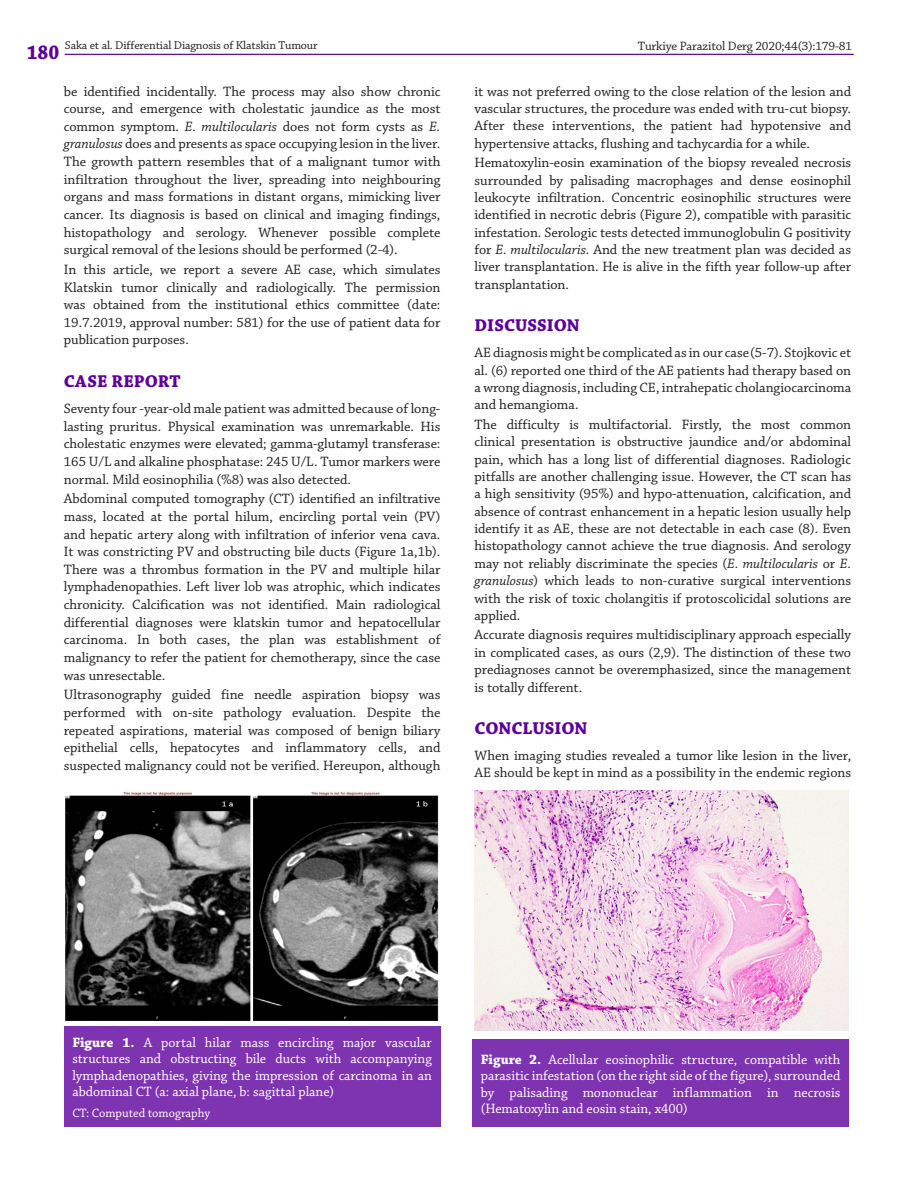
<style>
.page{position:relative;width:915px;height:1191px;background:#fff}
.page>*{position:absolute;margin:0;border:0;box-sizing:border-box;transform-origin:0 0}
.t1{font:700 21px "Chaparral Pro";color:#5e009e;scale:.92 1}
.ARA_BASLIK{font:700 18px "Chaparral Pro";color:#5e009e}
.YAZI{font:14.25px/17.5px "Chaparral Pro";letter-spacing:-.005em;color:#231f20;text-align:justify}
.RESIM-ALTI{font:14.25px/16.5px "Chaparral Pro";color:#fff;text-align:justify}
.t2{font:12.75px "Chaparral Pro";letter-spacing:-.01em;color:#231f20}
.RESIM-ALTI-2{font:12.75px "Chaparral Pro";letter-spacing:-.005em;color:#fff}
.t3{font:12px "Chaparral Pro";letter-spacing:-.01em;color:#231f20}
.s1{font-style:italic}
.s2{font-weight:700}
</style>
<div class="page">
<hr style="left:65px;top:54px;width:788px;height:1px;background:#5e009e">
<div style="left:64px;top:1026px;width:376px;height:101px;background:#7e33b1"></div>
<img style="left:66px;top:792px;width:373px;height:228px">
<div style="left:472px;top:1039px;width:376px;height:88px;background:#7e33b1"></div>
<img style="left:474px;top:790px;width:374px;height:240px">
<p class="t3" style="left:65px;top:39px;width:254px">Saka et al. Differential Diagnosis of Klatskin Tumour</p>
<p class="t2" style="left:637px;top:39px;width:216px">Turkiye Parazitol Derg 2020;44(3):179-81</p>
<h1 class="t1" style="left:27px;top:40px;width:37px">180</h1>
<p class="YAZI" style="left:64px;top:83px;width:378px">be identified incidentally. The process may also show chronic course, and emergence with cholestatic jaundice as the most common symptom. <span class="s1">E. multilocularis</span> does not form cysts as <span class="s1">E. granulosus</span> does and presents as space occupying lesion in the liver.<br>The growth pattern resembles that of a malignant tumor with infiltration throughout the liver, spreading into neighbouring organs and mass formations in distant organs, mimicking liver cancer. Its diagnosis is based on clinical and imaging findings, histopathology and serology. Whenever possible complete surgical removal of the lesions should be performed (2-4).</p>
<p class="YAZI" style="left:64px;top:261px;width:378px">In this article, we report a severe AE case, which simulates Klatskin tumor clinically and radiologically. The permission was obtained from the institutional ethics committee (date:<br>19.7.2019, approval number: 581) for the use of patient data for publication purposes.</p>
<p class="ARA_BASLIK" style="left:64px;top:371px;width:118px">CASE REPORT</p>
<p class="YAZI" style="left:64px;top:400px;width:378px">Seventy four -year-old male patient was admitted because of long&shy;lasting pruritus. Physical examination was unremarkable. His cholestatic enzymes were elevated; gamma-glutamyl transferase:<br>165 U/L and alkaline phosphatase: 245 U/L. Tumor markers were normal. Mild eosinophilia (%8) was also detected.</p>
<p class="YAZI" style="left:64px;top:490px;width:378px">Abdominal computed tomography (CT) identified an infiltrative mass, located at the portal hilum, encircling portal vein (PV) and hepatic artery along with infiltration of inferior vena cava.<br>It was constricting PV and obstructing bile ducts (Figure 1a,1b).<br>There was a thrombus formation in the PV and multiple hilar lymphadenopathies. Left liver lob was atrophic, which indicates chronicity. Calcification was not identified. Main radiological differential diagnoses were klatskin tumor and hepatocellular carcinoma. In both cases, the plan was establishment of malignancy to refer the patient for chemotherapy, since the case was unresectable.</p>
<p class="YAZI" style="left:64px;top:686px;width:378px">Ultrasonography guided fine needle aspiration biopsy was performed with on-site pathology evaluation. Despite the repeated aspirations, material was composed of benign biliary epithelial cells, hepatocytes and inflammatory cells, and suspected malignancy could not be verified. Hereupon, although</p>
<p class="YAZI" style="left:474px;top:83px;width:378px">it was not preferred owing to the close relation of the lesion and vascular structures, the procedure was ended with tru-cut biopsy.<br>After these interventions, the patient had hypotensive and hypertensive attacks, flushing and tachycardia for a while.</p>
<p class="YAZI" style="left:474px;top:155px;width:378px">Hematoxylin-eosin examination of the biopsy revealed necrosis surrounded by palisading macrophages and dense eosinophil leukocyte infiltration. Concentric eosinophilic structures were identified in necrotic debris (Figure 2), compatible with parasitic infestation. Serologic tests detected immunoglobulin G positivity for <span class="s1">E. multilocularis</span>. And the new treatment plan was decided as liver transplantation. He is alive in the fifth year follow-up after transplantation.</p>
<p class="ARA_BASLIK" style="left:474px;top:315px;width:107px">DISCUSSION</p>
<p class="YAZI" style="left:474px;top:344px;width:378px">AE diagnosis might be complicated as in our case(5-7). Stojkovic et al. (6) reported one third of the AE patients had therapy based on a wrong diagnosis, including CE, intrahepatic cholangiocarcinoma and hemangioma.</p>
<p class="YAZI" style="left:474px;top:416px;width:378px">The difficulty is multifactorial. Firstly, the most common clinical presentation is obstructive jaundice and/or abdominal pain, which has a long list of differential diagnoses. Radiologic pitfalls are another challenging issue. However, the CT scan has a high sensitivity (95%) and hypo-attenuation, calcification, and absence of contrast enhancement in a hepatic lesion usually help identify it as AE, these are not detectable in each case (8). Even histopathology cannot achieve the true diagnosis. And serology may not reliably discriminate the species (<span class="s1">E. multilocularis</span> or <span class="s1">E. granulosus</span>) which leads to non-curative surgical interventions with the risk of toxic cholangitis if protoscolicidal solutions are applied.</p>
<p class="YAZI" style="left:474px;top:627px;width:378px">Accurate diagnosis requires multidisciplinary approach especially in complicated cases, as ours (2,9). The distinction of these two prediagnoses cannot be overemphasized, since the management is totally different.</p>
<p class="ARA_BASLIK" style="left:474px;top:717px;width:114px">CONCLUSION</p>
<p class="YAZI" style="left:474px;top:747px;width:378px">When imaging studies revealed a tumor like lesion in the liver,<br>AE should be kept in mind as a possibility in the endemic regions</p>
<p class="RESIM-ALTI" style="left:72px;top:1034px;width:361px"><span class="s2">Figure 1.</span> A portal hilar mass encircling major vascular structures and obstructing bile ducts with accompanying lymphadenopathies, giving the impression of carcinoma in an abdominal CT (a: axial plane, b: sagittal plane)</p>
<p class="RESIM-ALTI-2" style="left:72px;top:1106px;width:139px">CT: Computed tomography</p>
<p class="RESIM-ALTI" style="left:480px;top:1051px;width:361px"><span class="s2">Figure 2.</span> Acellular eosinophilic structure, compatible with parasitic infestation (on the right side of the figure), surrounded by palisading mononuclear inflammation in necrosis (Hematoxylin and eosin stain, x400)</p>
</div>
